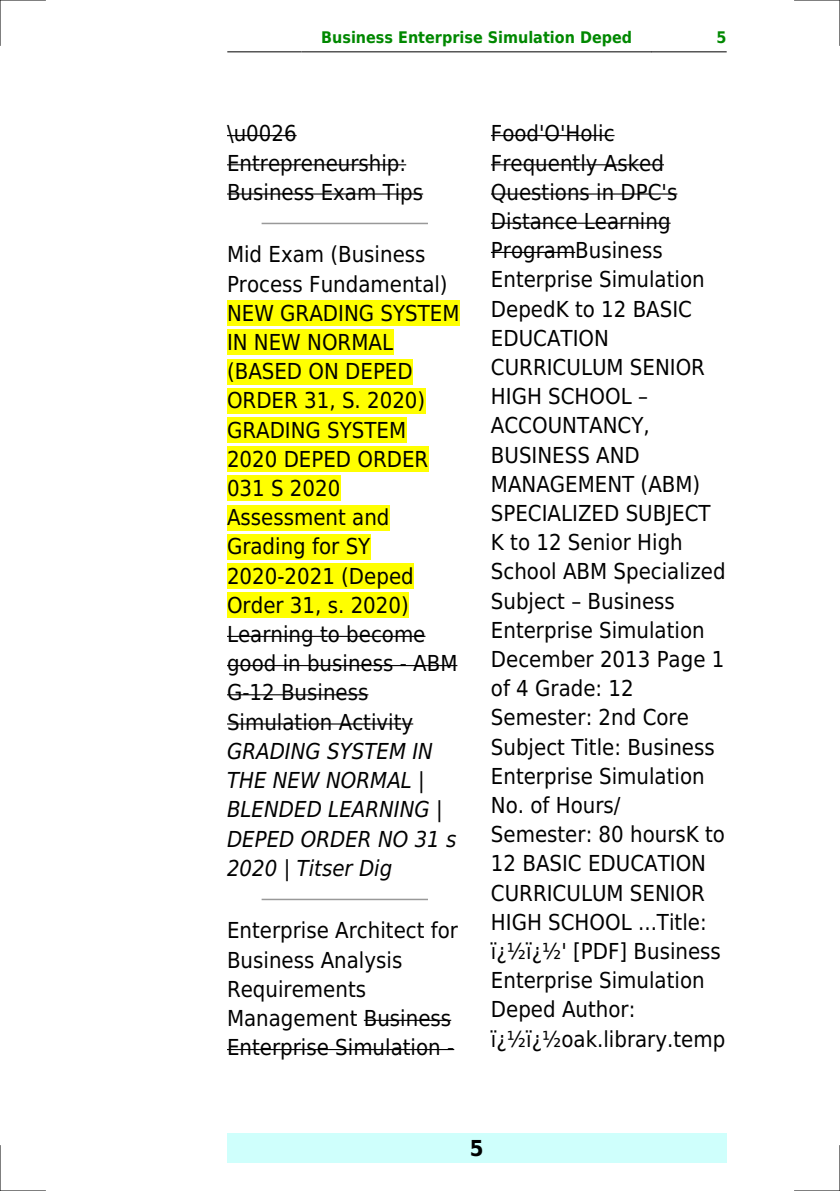
<style>
.page{position:relative;width:840px;height:1191px;background:#fff}
.page>*{position:absolute;margin:0;border:0;box-sizing:border-box;transform-origin:0 0}
.t1{font:22px/29.2px "DejaVu Sans Condensed";color:#000}
.t2{font:italic 22px/29.2px "DejaVu Sans Condensed";color:#000}
.t3{font:700 22px "DejaVu Sans Condensed";color:#000}
.t4{font:700 16px "DejaVu Sans Condensed";color:#080}
</style>
<div class="page">
<hr style="left:227px;top:51px;width:74px;height:1px;background:#000">
<hr style="left:302px;top:51px;width:348px;height:1px;background:#000">
<hr style="left:651px;top:51px;width:74px;height:1px;background:#000">
<div style="left:227px;top:1133px;width:499px;height:29px;background:#cffffc"></div>
<hr style="left:227px;top:135px;width:69px;height:1px;background:#000">
<hr style="left:227px;top:164px;width:179px;height:1px;background:#000">
<hr style="left:227px;top:193px;width:196px;height:2px;background:#000">
<hr style="left:262px;top:223px;width:165px;height:1px;background:#999">
<div style="left:227px;top:300px;width:232px;height:26px;background:#ff0"></div>
<div style="left:227px;top:330px;width:166px;height:25px;background:#ff0"></div>
<div style="left:227px;top:359px;width:185px;height:25px;background:#ff0"></div>
<div style="left:227px;top:388px;width:198px;height:26px;background:#ff0"></div>
<div style="left:227px;top:417px;width:179px;height:26px;background:#ff0"></div>
<div style="left:227px;top:446px;width:201px;height:26px;background:#ff0"></div>
<div style="left:227px;top:475px;width:113px;height:26px;background:#ff0"></div>
<div style="left:227px;top:505px;width:162px;height:25px;background:#ff0"></div>
<div style="left:227px;top:534px;width:143px;height:25px;background:#ff0"></div>
<div style="left:227px;top:563px;width:186px;height:26px;background:#ff0"></div>
<div style="left:227px;top:592px;width:181px;height:26px;background:#ff0"></div>
<hr style="left:227px;top:636px;width:198px;height:1px;background:#000">
<hr style="left:227px;top:665px;width:230px;height:1px;background:#000">
<hr style="left:227px;top:694px;width:141px;height:1px;background:#000">
<hr style="left:227px;top:723px;width:186px;height:1px;background:#000">
<hr style="left:262px;top:898px;width:165px;height:2px;background:#999">
<hr style="left:363px;top:1019px;width:88px;height:2px;background:#000">
<hr style="left:227px;top:1049px;width:227px;height:1px;background:#000">
<hr style="left:490px;top:135px;width:124px;height:1px;background:#000">
<hr style="left:490px;top:164px;width:173px;height:1px;background:#000">
<hr style="left:490px;top:193px;width:187px;height:2px;background:#000">
<hr style="left:490px;top:223px;width:180px;height:1px;background:#000">
<hr style="left:490px;top:252px;width:85px;height:1px;background:#000">
<hr style="left:0;top:0;width:45px;height:1px;background:#000">
<hr style="left:794px;top:0;width:45px;height:1px;background:#000">
<hr style="left:0;top:1190px;width:45px;height:1px;background:#000">
<hr style="left:794px;top:1190px;width:45px;height:1px;background:#000">
<hr style="left:0;top:0;width:1px;height:45px;background:#000">
<hr style="left:0;top:1145px;width:1px;height:46px;background:#000">
<hr style="left:839px;top:0;width:1px;height:45px;background:#000">
<hr style="left:839px;top:1145px;width:1px;height:46px;background:#000">
<p class="t4" style="left:321px;top:29px;width:312px">Business Enterprise Simulation Deped</p>
<p class="t4" style="left:716px;top:29px;width:12px">5</p>
<p class="t1" style="left:227px;top:119px;width:197px">\u0026<br>Entrepreneurship:<br>Business Exam Tips</p>
<p class="t1" style="left:227px;top:240px;width:234px">Mid Exam (Business<br>Process Fundamental)<br>NEW GRADING SYSTEM<br>IN NEW NORMAL (BASED ON DEPED<br>ORDER 31, S. 2020)<br>GRADING SYSTEM<br>2020 DEPED ORDER<br>031 S 2020<br>Assessment and<br>Grading for SY<br>2020-2021 (Deped<br>Order 31, s. 2020)<br>Learning to become good in business - ABM<br>G-12 Business<br>Simulation Activity</p>
<p class="t2" style="left:227px;top:736px;width:231px">GRADING SYSTEM IN<br>THE NEW NORMAL |<br>BLENDED LEARNING |<br>DEPED ORDER NO 31 s<br>2020 | Titser Dig</p>
<p class="t1" style="left:227px;top:916px;width:232px">Enterprise Architect for<br>Business Analysis<br>Requirements<br>Management Business<br>Enterprise Simulation -</p>
<p class="t1" style="left:490px;top:119px;width:236px">Food'O'Holic<br>Frequently Asked<br>Questions in DPC's<br>Distance Learning<br>ProgramBusiness<br>Enterprise Simulation<br>DepedK to 12 BASIC<br>EDUCATION<br>CURRICULUM SENIOR<br>HIGH SCHOOL<br>ACCOUNTANCY,<br>BUSINESS AND<br>MANAGEMENT (ABM)<br>SPECIALIZED SUBJECT<br>K to 12 Senior High<br>School ABM Specialized<br>Subject Business<br>Enterprise Simulation<br>December 2013 Page 1 of 4 Grade: 12<br>Semester: 2nd Core<br>Subject Title: Business<br>Enterprise Simulation<br>No. of Hours/<br>Semester: 80 hoursK to<br>12 BASIC EDUCATION<br>CURRICULUM SENIOR<br>HIGH SCHOOL ...Title: ï¿½ï¿½' [PDF] Business<br>Enterprise Simulation<br>Deped Author: ï¿½ï¿½oak.library.temp</p>
<p class="t3" style="left:469px;top:1135px;width:15px">5</p>
</div>
